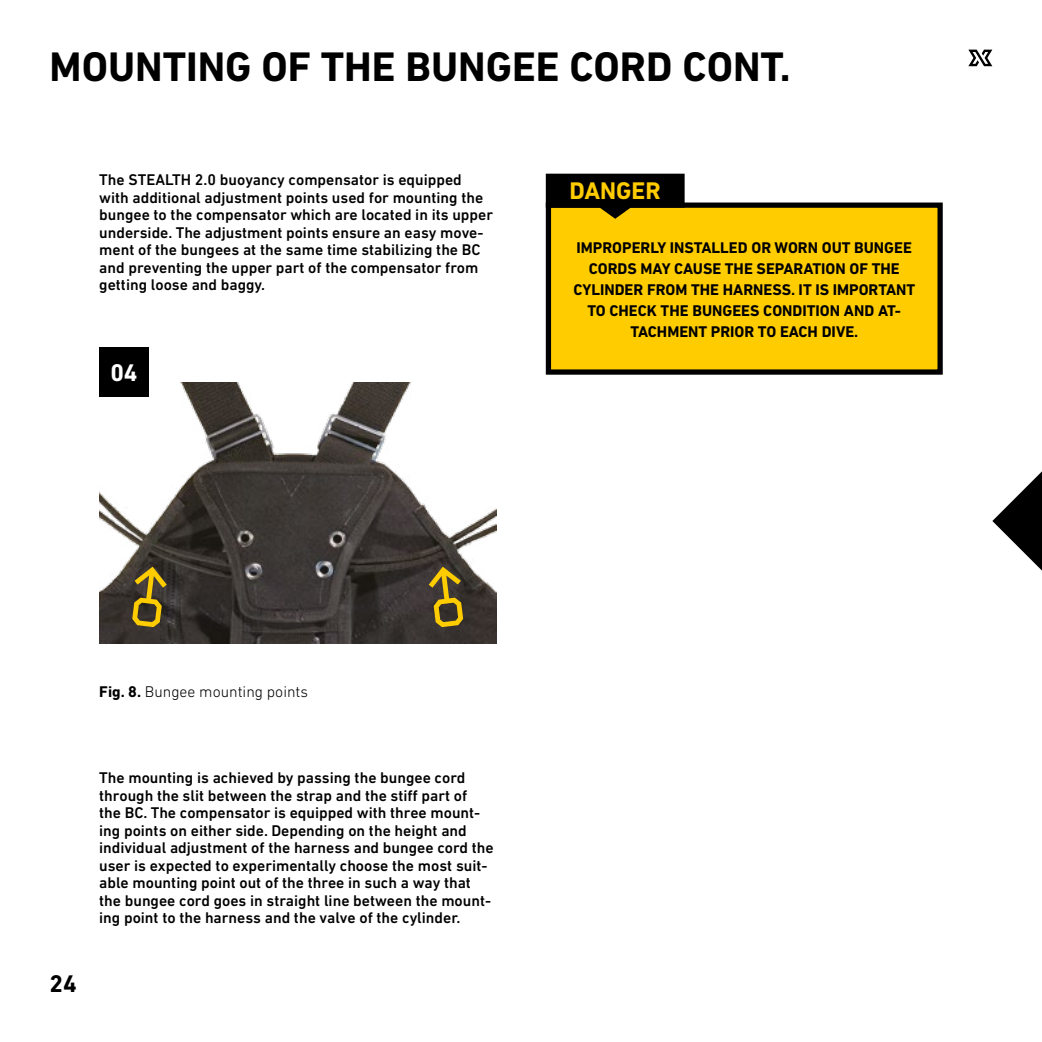
<style>
.page{position:relative;width:1042px;height:1042px;background:#fff}
.page>*{position:absolute;margin:0;border:0;box-sizing:border-box;transform-origin:0 0}
.t1{font:700 42px "DIN Next LT Pro";color:#000}
.t2{font:700 24.5px "DIN Next LT Pro";color:#fc0}
.t3{font:700 24.5px "DIN Next LT Pro";color:#fff}
.t4{font:700 24.5px "DIN Next LT Pro";color:#000}
.t5{font:500 15.75px/17.5px "DIN Next LT Pro";color:#000}
.t6{font:700 15.75px/21px "DIN Next LT Pro";color:#000;text-align:center}
.t7{font:300 15.75px "DIN Next LT Pro";color:#000}
.s1{font-weight:700}
</style>
<div class="page">
<svg style="left:992px;top:472px;width:49px;height:98px"></svg>
<hr style="left:1041px;top:0;width:1px;height:1042px;background:#000">
<img style="left:99px;top:382px;width:397px;height:262px">
<div style="left:99px;top:347px;width:50px;height:50px;background:#000"></div>
<svg style="left:429px;top:567px;width:34px;height:60px;background:#7e6920"></svg>
<svg style="left:132px;top:567px;width:35px;height:60px;background:#7b661f"></svg>
<div style="left:548px;top:205px;width:392px;height:167px;background:#fc0"></div>
<div style="left:546px;top:202px;width:397px;height:173px;border:5px solid #000"></div>
<svg style="left:546px;top:174px;width:138px;height:45px"></svg>
<svg style="left:968px;top:50px;width:24px;height:16px"></svg>
<h1 class="t1" style="left:50px;top:42px;width:742px">MOUNTING OF THE BUNGEE CORD CONT.</h1>
<p class="t5" style="left:99px;top:171px;width:395px">The STEALTH 2.0 buoyancy compensator is equipped with additional adjustment points used for mounting the bungee to the compensator which are located in its upper underside. The adjustment points ensure an easy move&shy;ment of the bungees at the same time stabilizing the BC and preventing the upper part of the compensator from getting loose and baggy.</p>
<h2 class="t3" style="left:110px;top:359px;width:29px">04</h2>
<h2 class="t2" style="left:569px;top:177px;width:93px">DANGER</h2>
<p class="t6" style="left:573px;top:237px;width:343px">IMPROPERLY INSTALLED OR WORN OUT BUNGEE CORDS MAY CAUSE THE SEPARATION OF THE CYLINDER FROM THE HARNESS. IT IS IMPORTANT TO CHECK THE BUNGEES CONDITION AND AT-TACHMENT PRIOR TO EACH DIVE.</p>
<p class="t7" style="left:99px;top:682px;width:210px"><span class="s1">Fig. 8.</span> Bungee mounting points</p>
<h2 class="t4" style="left:50px;top:969px;width:29px">24</h2>
<p class="t5" style="left:99px;top:769px;width:396px">The mounting is achieved by passing the bungee cord through the slit between the strap and the stiff part of<br>the BC. The compensator is equipped with three mount&shy;ing points on either side. Depending on the height and individual adjustment of the harness and bungee cord the user is expected to experimentally choose the most suit&shy;able mounting point out of the three in such a way that the bungee cord goes in straight line between the mount&shy;ing point to the harness and the valve of the cylinder.</p>
</div>
